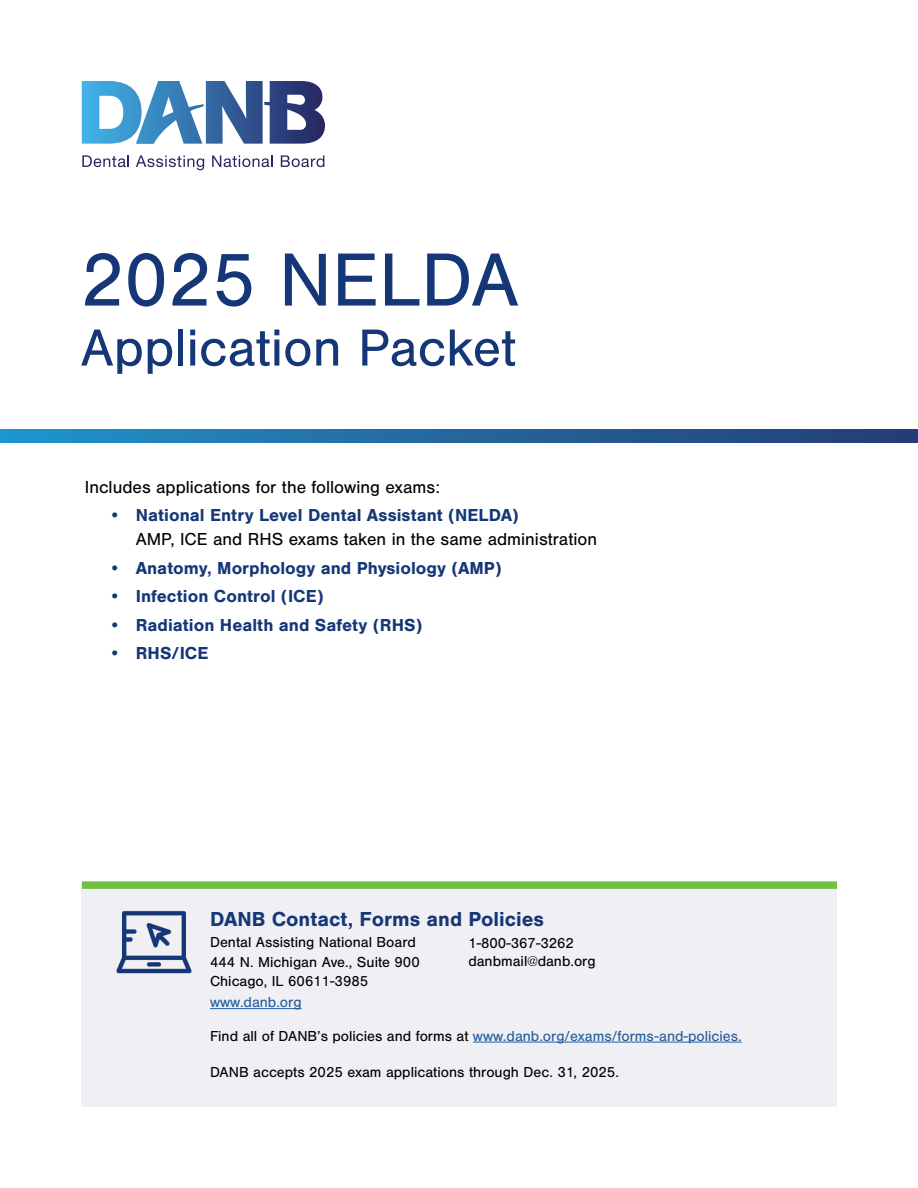
<style>
.page{position:relative;width:918px;height:1188px;background:#fff}
.page>*{position:absolute;margin:0;border:0;box-sizing:border-box;transform-origin:0 0}
.t1{font:78px "Nimbus San";color:#153778}
.t2{font:54px "Nimbus San";color:#153778}
.t3{font:700 21px "Nimbus San";color:#153778}
.t4{font:700 18px "Nimbus San";color:#153778}
.t5{font:18px "Nimbus San";color:#000}
.t6{font:15px/19.5px "Nimbus San";color:#000}
.t7{font:15px "Nimbus San";color:#215e9e}
.s1{color:#000}
</style>
<div class="page">
<div style="left:82px;top:881px;width:755px;height:8px;background:#72bf44"></div>
<div style="left:81px;top:889px;width:756px;height:218px;background:#efeff4"></div>
<svg style="left:0;top:429px;width:918px;height:13px;background:#22679f"></svg>
<hr style="left:210px;top:1008px;width:92px;height:1px;background:#215e9e">
<hr style="left:473px;top:1042px;width:269px;height:1px;background:#215e9e">
<svg style="left:82px;top:81px;width:243px;height:63px"></svg>
<svg style="left:82px;top:155px;width:47px;height:12px"></svg>
<svg style="left:136px;top:155px;width:68px;height:15px"></svg>
<svg style="left:212px;top:155px;width:61px;height:12px"></svg>
<svg style="left:281px;top:155px;width:43px;height:12px"></svg>
<img style="left:116px;top:910px;width:76px;height:64px">
<h1 class="t1" style="left:81px;top:237px;width:440px">2025 NELDA</h1>
<h2 class="t2" style="left:81px;top:318px;width:437px">Application Packet</h2>
<p class="t5" style="left:85px;top:477px;width:357px">Includes applications for the following exams:</p>
<p class="t4" style="left:109px;top:505px;width:412px">• National Entry Level Dental Assistant (NELDA)</p>
<p class="t5" style="left:136px;top:529px;width:463px">AMP, ICE and RHS exams taken in the same administration</p>
<p class="t4" style="left:109px;top:558px;width:394px">• Anatomy, Morphology and Physiology (AMP)</p>
<p class="t4" style="left:109px;top:586px;width:217px">• Infection Control (ICE)</p>
<p class="t4" style="left:109px;top:615px;width:315px">• Radiation Health and Safety (RHS)</p>
<p class="t4" style="left:109px;top:643px;width:101px">• RHS/ICE</p>
<h3 class="t3" style="left:210px;top:907px;width:336px">DANB Contact, Forms and Policies</h3>
<p class="t6" style="left:210px;top:933px;width:211px">Dental Assisting National Board<br>444 N. Michigan Ave., Suite 900<br>Chicago, IL 60611-3985</p>
<p class="t7" style="left:210px;top:994px;width:93px">www.danb.org</p>
<p class="t6" style="left:468px;top:934px;width:129px;line-height:18px">1-800-367-3262 danbmail@danb.org</p>
<p class="t7" style="left:210px;top:1027px;width:533px"><span class="s1">Find all of DANB’s policies and forms at</span> www.danb.org/exams/forms-and-policies.</p>
<p class="t6" style="left:210px;top:1062px;width:410px">DANB accepts 2025 exam applications through Dec. 31, 2025.</p>
</div>
